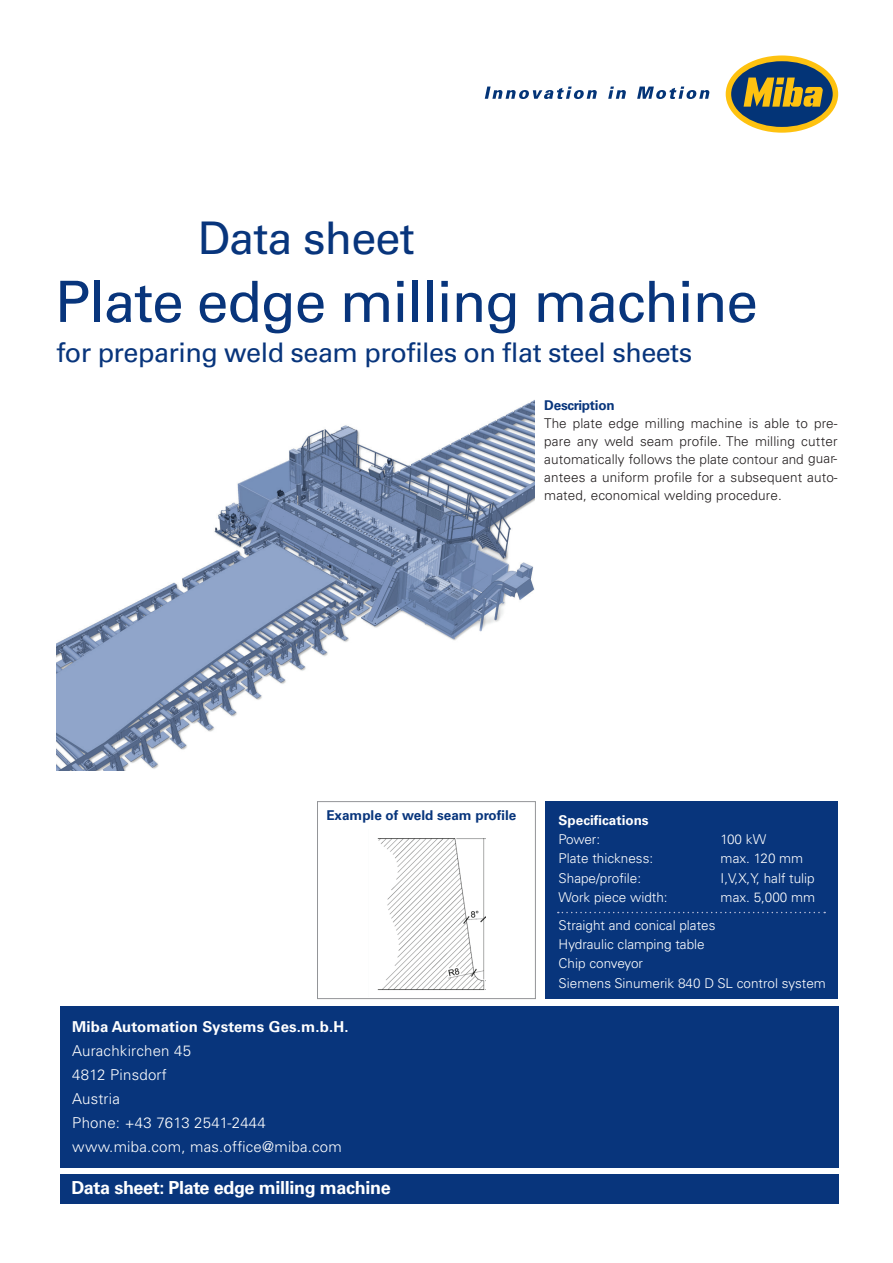
<style>
.page{position:relative;width:893px;height:1263px;background:#fff}
.page>*{position:absolute;margin:0;border:0;box-sizing:border-box;transform-origin:0 0}
.t1{font:57px "Univers LT Pro 55 Roman";letter-spacing:-.02em;color:#08357c}
.t2{font:45px "Univers LT Pro 55 Roman";letter-spacing:-.02em;color:#08357c}
.t3{font:27px "Univers LT Pro 55 Roman";letter-spacing:-.02em;color:#08357c}
.t4{font:700 18px "Univers LT Pro 65";letter-spacing:-.02em;color:#fff}
.t5{font:300 15px/24px "Univers LT Pro 45";letter-spacing:.015em;color:#fff}
.t6{font:700 15px "Univers LT Pro 65";letter-spacing:.01em;color:#fff}
.t7{font:300 13.5px/18px "Univers LT Pro 45";letter-spacing:.01em;color:#231f20;text-align:justify}
.t8{font:300 13.5px/19.2px "Univers LT Pro 45";color:#fff}
.t9{font:700 13.5px "Univers LT Pro 65";color:#08357c}
.t10{font:700 13.5px "Univers LT Pro 65";color:#fff}
.t11{font:700 13.5px "Univers LT Pro 65";letter-spacing:-.02em;color:#08357c}
</style>
<div class="page">
<div style="left:317px;top:801px;width:219px;height:198px;border:1px solid #939598"></div>
<div style="left:726px;top:55px;width:112px;height:78px;background:#fec210;border-radius:50%"></div>
<div style="left:731px;top:61px;width:102px;height:66px;background:#033477;border-radius:50%"></div>
<svg style="left:744px;top:78px;width:79px;height:29px"></svg>
<svg style="left:485px;top:87px;width:112px;height:12px"></svg>
<svg style="left:608px;top:87px;width:18px;height:12px"></svg>
<svg style="left:637px;top:87px;width:73px;height:12px"></svg>
<div style="left:60px;top:1174px;width:778px;height:29px;background:#08357c"></div>
<div style="left:545px;top:801px;width:293px;height:198px;background:#08357c"></div>
<div style="left:60px;top:1006px;width:778px;height:162px;background:#08357c"></div>
<img style="left:377px;top:838px;width:108px;height:152px">
<svg style="left:558px;top:912px;width:267px;height:1px"></svg>
<img style="left:57px;top:400px;width:477px;height:370px">
<h2 class="t2" style="left:198px;top:211px;width:218px">Data sheet</h2>
<h1 class="t1" style="left:55px;top:267px;width:704px">Plate edge milling machine</h1>
<h3 class="t3" style="left:56px;top:336px;width:637px">for preparing weld seam profiles on flat steel sheets</h3>
<p class="t11" style="left:544px;top:397px;width:72px">Description</p>
<p class="t7" style="left:544px;top:414px;width:295px">The plate edge milling machine is able to pre&shy;pare any weld seam profile. The milling cutter automatically follows the plate contour and guar&shy;antees a uniform profile for a subsequent auto&shy;mated, economical welding procedure.</p>
<p class="t9" style="left:326px;top:807px;width:191px">Example of weld seam profile</p>
<p class="t6" style="left:72px;top:1017px;width:278px">Miba Automation Systems Ges.m.b.H.</p>
<p class="t5" style="left:72px;top:1038px;width:271px">Aurachkirchen 45<br>4812 Pinsdorf<br>Austria<br>Phone: +43 7613 2541-2444 www.miba.com, mas.office@miba.com</p>
<h3 class="t4" style="left:72px;top:1177px;width:321px">Data sheet: Plate edge milling machine</h3>
<p class="t10" style="left:559px;top:812px;width:92px">Specifications</p>
<p class="t8" style="left:559px;top:830px;width:43px">Power:</p>
<p class="t8" style="left:721px;top:830px;width:47px">100 kW</p>
<p class="t8" style="left:559px;top:849px;width:96px">Plate thickness:</p>
<p class="t8" style="left:721px;top:849px;width:84px">max. 120 mm</p>
<p class="t8" style="left:559px;top:868px;width:84px">Shape/profile:</p>
<p class="t8" style="left:721px;top:868px;width:96px">I,V,X,Y, half tulip</p>
<p class="t8" style="left:559px;top:887px;width:111px">Work piece width:</p>
<p class="t8" style="left:721px;top:887px;width:96px">max. 5,000 mm</p>
<p class="t8" style="left:559px;top:915px;width:269px">Straight and conical plates<br>Hydraulic clamping table<br>Chip conveyor<br>Siemens Sinumerik 840 D SL control system</p>
</div>
